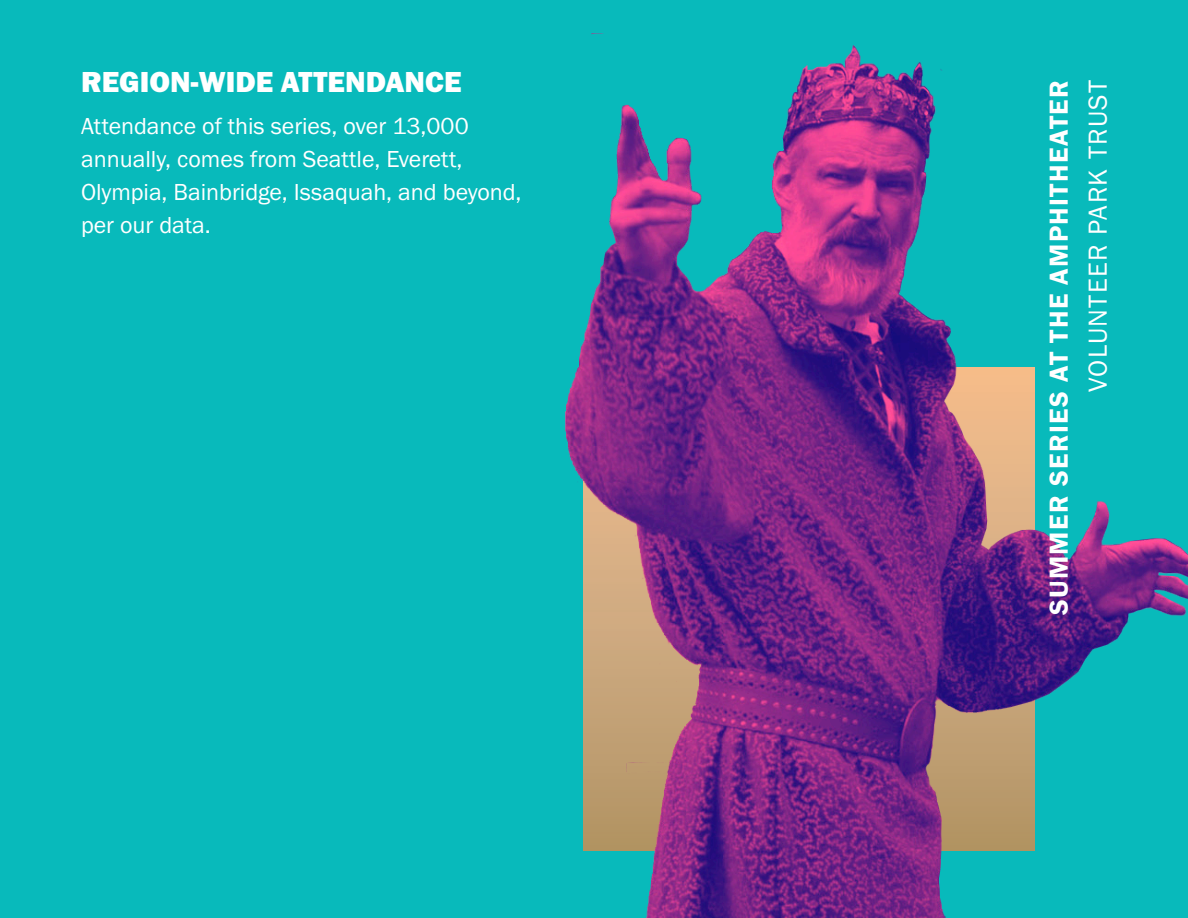
<style>
.page{position:relative;width:1188px;height:918px;background:#08babb}
.page>*{position:absolute;margin:0;border:0;box-sizing:border-box;transform-origin:0 0}
.sub-text{font:30px "Franklin Gothic URW Hea";color:#fff}
.t1{font:27px "Franklin Gothic URW Dem";letter-spacing:.05em;color:#fff}
.t2{font:27px "Franklin Gothic URW Boo";letter-spacing:.045em;color:#fff}
.Copy{font:24px/33px "Franklin Gothic URW Boo";color:#fff}
</style>
<div class="page">
<img style="left:565px;top:34px;width:623px;height:884px">
<p class="sub-text" style="left:81px;top:63px;width:382px">REGION-WIDE ATTENDANCE</p>
<p class="Copy" style="left:81px;top:109px;width:442px">Attendance of this series, over 13,000 annually, comes from Seattle, Everett, Olympia, Bainbridge, Issaquah, and beyond, per our data.</p>
<p class="t1" style="left:1042px;top:615px;width:536px;rotate:-90deg">SUMMER SERIES AT THE AMPHITHEATER</p>
<p class="t2" style="left:1081px;top:392px;width:313px;rotate:-90deg">VOLUNTEER PARK TRUST</p>
</div>
